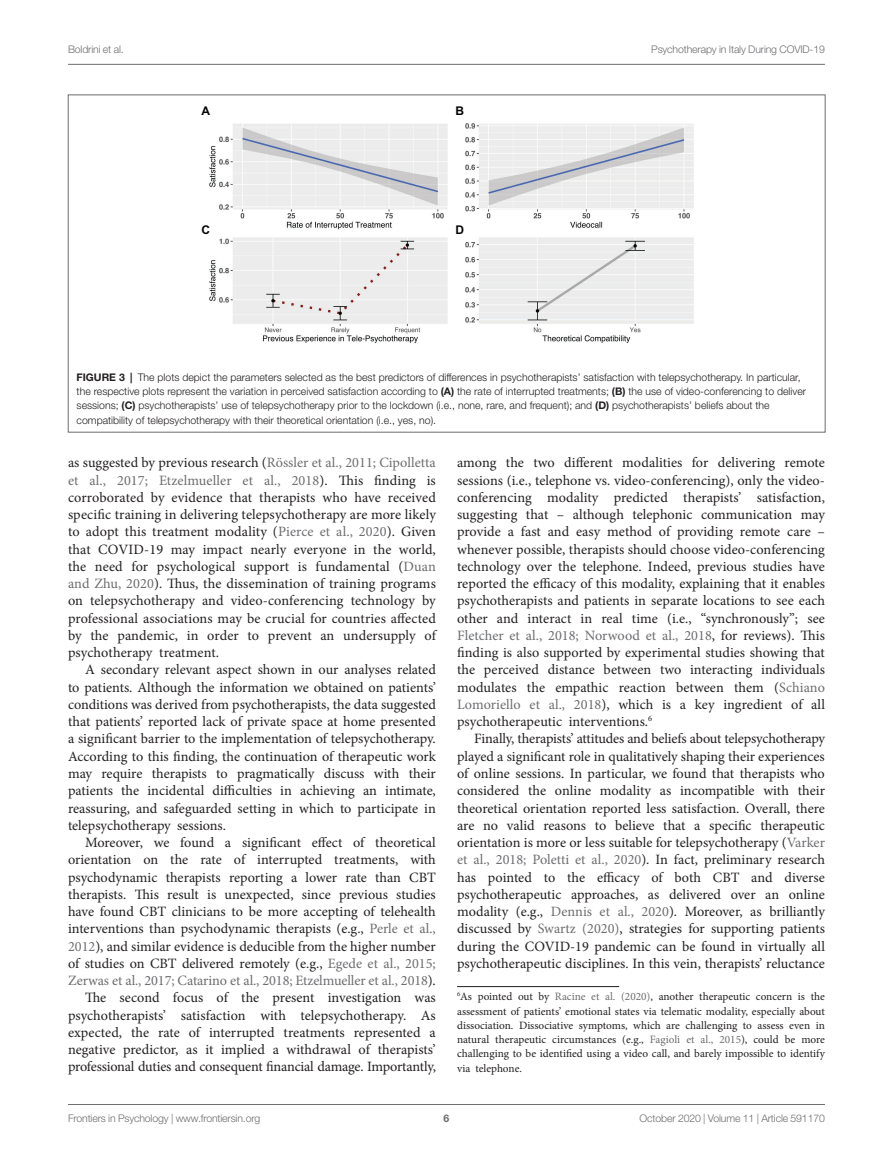
<style>
.page{position:relative;width:893px;height:1170px;background:#fff}
.page>*{position:absolute;margin:0;border:0;box-sizing:border-box;transform-origin:0 0}
.TEXT{font:14.25px/17.2px "Minion Pro";color:#231f20;text-align:justify}
.TEXT-2{font:14.25px "Minion Pro";color:#6c6d70}
.t1{font:700 12px "Arial";color:#040503}
.FOOTNOTE_-_2DIGIT{font:11.25px/14.2px "Minion Pro";color:#231f20;text-align:justify}
.FIG_LEG{font:300 10.5px/14.2px "Helvetica Neue LT Std";color:#231f20}
.t2{font:300 10.5px "Helvetica Neue LT Std";letter-spacing:-.015em;color:#6c6d70}
.t3{font:700 10.5px "Helvetica Neue LT Std";color:#6c6d70}
.s1{font-weight:700}
.s2{color:#6c6d70}
.s3{color:#231f20}
</style>
<div class="page">
<hr style="left:68px;top:64px;width:757px;height:1px;background:#6c6d70">
<hr style="left:68px;top:1104px;width:757px;height:1px;background:#6c6d70">
<hr style="left:457px;top:986px;width:162px;height:1px;background:#231f20">
<img style="left:209px;top:123px;width:485px;height:220px">
<p class="t2" style="left:68px;top:42px;width:57px">Boldrini et al.</p>
<p class="t2" style="left:651px;top:42px;width:175px">Psychotherapy in Italy During COVID-19</p>
<p class="t1" style="left:202px;top:103px;width:10px">A</p>
<p class="t1" style="left:456px;top:103px;width:10px">B</p>
<p class="t1" style="left:202px;top:221px;width:10px">C</p>
<p class="t1" style="left:456px;top:221px;width:10px">D</p>
<p class="FIG_LEG" style="left:77px;top:370px;width:731px"><span class="s1">FIGURE 3 |</span> The plots depict the parameters selected as the best predictors of differences in psychotherapists’ satisfaction with telepsychotherapy. In particular, the respective plots represent the variation in perceived satisfaction according to <span class="s1">(A)</span> the rate of interrupted treatments; <span class="s1">(B)</span> the use of video-conferencing to deliver sessions; <span class="s1">(C)</span> psychotherapists’ use of telepsychotherapy prior to the lockdown (i.e., none, rare, and frequent); and <span class="s1">(D)</span> psychotherapists’ beliefs about the compatibility of telepsychotherapy with their theoretical orientation (i.e., yes, no).</p>
<p class="TEXT" style="left:68px;top:454px;width:369px">as suggested by previous research (<span class="s2">Rössler et al., 2011; Cipolletta et al., 2017; Etzelmueller et al., 2018</span>). This finding is corroborated by evidence that therapists who have received specific training in delivering telepsychotherapy are more likely to adopt this treatment modality (<span class="s2">Pierce et al., 2020</span>). Given that COVID-19 may impact nearly everyone in the world, the need for psychological support is fundamental (<span class="s2">Duan and Zhu, 2020</span>). Thus, the dissemination of training programs on telepsychotherapy and video-conferencing technology by professional associations may be crucial for countries affected by the pandemic, in order to prevent an undersupply of psychotherapy treatment.</p>
<p class="TEXT" style="left:68px;top:661px;width:369px;text-indent:17px">A secondary relevant aspect shown in our analyses related to patients. Although the information we obtained on patients’ conditions was derived from psychotherapists, the data suggested that patients’ reported lack of private space at home presented a significant barrier to the implementation of telepsychotherapy.<br>According to this finding, the continuation of therapeutic work may require therapists to pragmatically discuss with their patients the incidental difficulties in achieving an intimate, reassuring, and safeguarded setting in which to participate in telepsychotherapy sessions.</p>
<p class="TEXT" style="left:68px;top:833px;width:369px;text-indent:17px">Moreover, we found a significant effect of theoretical orientation on the rate of interrupted treatments, with psychodynamic therapists reporting a lower rate than CBT therapists. This result is unexpected, since previous studies have found CBT clinicians to be more accepting of telehealth interventions than psychodynamic therapists (e.g., <span class="s2">Perle et al., 2012</span>), and similar evidence is deducible from the higher number of studies on CBT delivered remotely (e.g., <span class="s2">Egede et al., 2015; Zerwas et al., 2017; Catarino et al., 2018; Etzelmueller et al., 2018</span>).</p>
<p class="TEXT" style="left:68px;top:989px;width:369px;text-indent:17px">The second focus of the present investigation was psychotherapists’ satisfaction with telepsychotherapy. As expected, the rate of interrupted treatments represented a negative predictor, as it implied a withdrawal of therapists’ professional duties and consequent financial damage. Importantly,</p>
<p class="TEXT" style="left:457px;top:454px;width:369px">among the two different modalities for delivering remote</p>
<p class="TEXT" style="left:457px;top:471px;width:369px">sessions (i.e., telephone vs. video-conferencing), only the video-</p>
<p class="TEXT" style="left:457px;top:488px;width:369px">conferencing modality predicted therapists’ satisfaction,</p>
<p class="TEXT" style="left:457px;top:506px;width:369px">suggesting that – although telephonic communication may</p>
<p class="TEXT" style="left:457px;top:523px;width:369px">provide a fast and easy method of providing remote care –</p>
<p class="TEXT" style="left:457px;top:540px;width:369px">whenever possible, therapists should choose video-conferencing</p>
<p class="TEXT" style="left:457px;top:557px;width:369px">technology over the telephone. Indeed, previous studies have</p>
<p class="TEXT" style="left:457px;top:575px;width:369px">reported the efficacy of this modality, explaining that it enables</p>
<p class="TEXT" style="left:457px;top:592px;width:369px">psychotherapists and patients in separate locations to see each</p>
<p class="TEXT" style="left:457px;top:609px;width:369px">other and interact in real time (i.e., “synchronously”; see</p>
<p class="TEXT-2" style="left:457px;top:625px;width:369px">Fletcher et al., 2018; Norwood et al., 2018<span class="s3">, for reviews). This</span></p>
<p class="TEXT" style="left:457px;top:644px;width:369px">finding is also supported by experimental studies showing that</p>
<p class="TEXT" style="left:457px;top:661px;width:369px">the perceived distance between two interacting individuals</p>
<p class="TEXT" style="left:457px;top:678px;width:369px">modulates the empathic reaction between them (<span class="s2">Schiano</span></p>
<p class="TEXT" style="left:457px;top:695px;width:369px"><span class="s2">Lomoriello et al., 2018</span>), which is a key ingredient of all</p>
<p class="TEXT" style="left:457px;top:713px;width:197px">psychotherapeutic interventions.<sup>6</sup></p>
<p class="TEXT" style="left:474px;top:730px;width:352px">Finally, therapists’ attitudes and beliefs about telepsychotherapy</p>
<p class="TEXT" style="left:457px;top:747px;width:369px">played a significant role in qualitatively shaping their experiences</p>
<p class="TEXT" style="left:457px;top:764px;width:369px">of online sessions. In particular, we found that therapists who</p>
<p class="TEXT" style="left:457px;top:782px;width:369px">considered the online modality as incompatible with their</p>
<p class="TEXT" style="left:457px;top:799px;width:369px">theoretical orientation reported less satisfaction. Overall, there</p>
<p class="TEXT" style="left:457px;top:816px;width:369px">are no valid reasons to believe that a specific therapeutic</p>
<p class="TEXT" style="left:457px;top:833px;width:369px">orientation is more or less suitable for telepsychotherapy (<span class="s2">Varker</span></p>
<p class="TEXT-2" style="left:457px;top:850px;width:369px">et al., 2018; Poletti et al., 2020<span class="s3">). In fact, preliminary research</span></p>
<p class="TEXT" style="left:457px;top:868px;width:369px">has pointed to the efficacy of both CBT and diverse psychotherapeutic approaches, as delivered over an online modality (e.g., <span class="s2">Dennis et al., 2020</span>). Moreover, as brilliantly discussed by <span class="s2">Swartz (2020)</span>, strategies for supporting patients during the COVID-19 pandemic can be found in virtually all psychotherapeutic disciplines. In this vein, therapists’ reluctance</p>
<p class="FOOTNOTE_-_2DIGIT" style="left:457px;top:989px;width:369px"><sup>6</sup>As pointed out by <span class="s2">Racine et al. (2020)</span>, another therapeutic concern is the assessment of patients’ emotional states via telematic modality, especially about dissociation. Dissociative symptoms, which are challenging to assess even in natural therapeutic circumstances (e.g., <span class="s2">Fagioli et al., 2015</span>), could be more challenging to be identified using a video call, and barely impossible to identify via telephone.</p>
<p class="t2" style="left:68px;top:1111px;width:194px">Frontiers in Psychology | www.frontiersin.org</p>
<p class="t3" style="left:444px;top:1111px;width:7px">6</p>
<p class="t2" style="left:640px;top:1111px;width:187px">October 2020 | Volume 11 | Article 591170</p>
</div>
